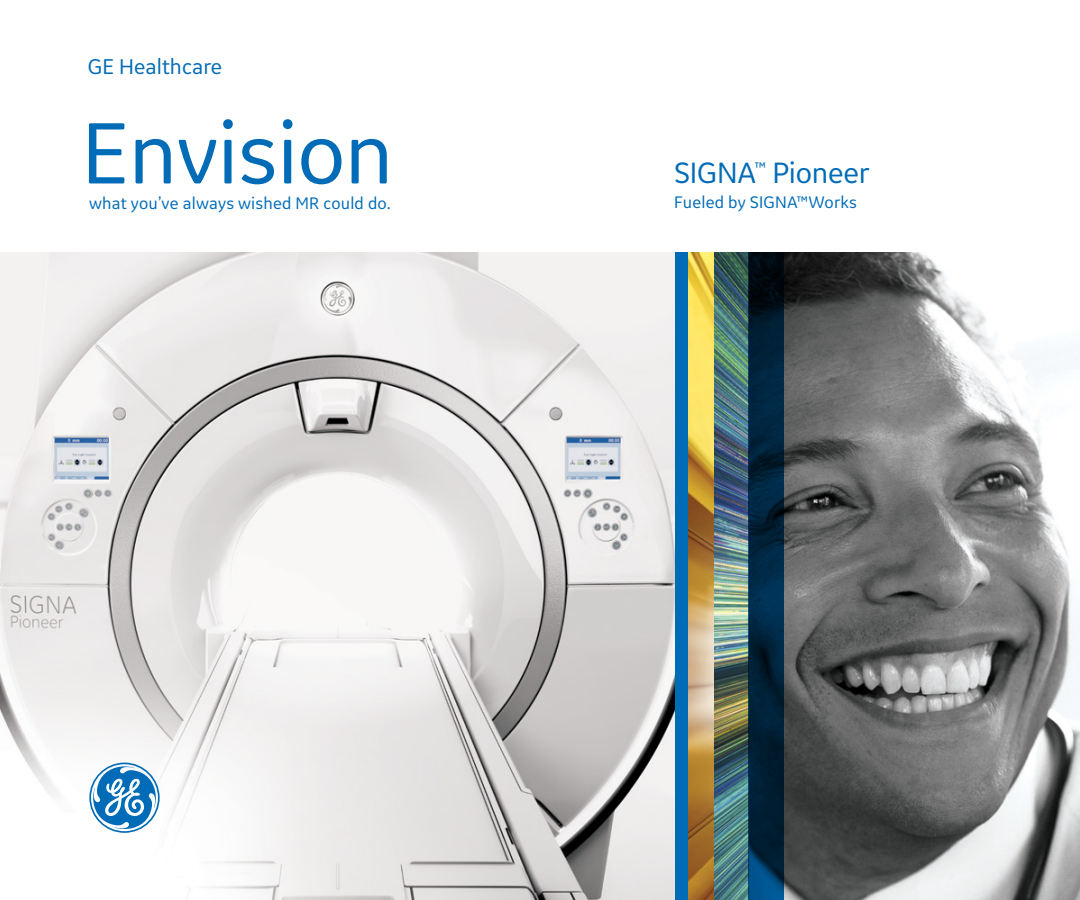
<style>
.page{position:relative;width:1080px;height:900px;background:#fff}
.page>*{position:absolute;margin:0;border:0;box-sizing:border-box;transform-origin:0 0}
.t1{font:90.88px "GE Inspira Sans";letter-spacing:-.01em;color:#006cb7}
.t2{font:30.75px "GE Inspira Sans";letter-spacing:-.01em;color:#006cb7}
.t3{font:22.38px "GE Inspira Sans";color:#006cb7}
.t4{font:17.5px "GE Inspira Sans";letter-spacing:.01em;color:#006cb7}
</style>
<div class="page">
<img style="left:784px;top:252px;width:296px;height:648px">
<img style="left:701px;top:252px;width:48px;height:648px">
<svg style="left:674px;top:252px;width:27px;height:648px;background:#698a86"></svg>
<svg style="left:749px;top:252px;width:35px;height:648px;background:#00223a"></svg>
<img style="left:0;top:252px;width:674px;height:648px">
<svg style="left:89px;top:763px;width:71px;height:70px"></svg>
<p class="t3" style="left:88px;top:53px;width:136px">GE Healthcare</p>
<h1 class="t1" style="left:82px;top:97px;width:313px">Envision</h1>
<p class="t4" style="left:89px;top:193px;width:303px">what you’ve always wished MR could do.</p>
<h2 class="t2" style="left:674px;top:154px;width:197px">SIGNA<sup>™</sup> Pioneer</h2>
<p class="t4" style="left:674px;top:191px;width:184px">Fueled by SIGNA™Works</p>
</div>
